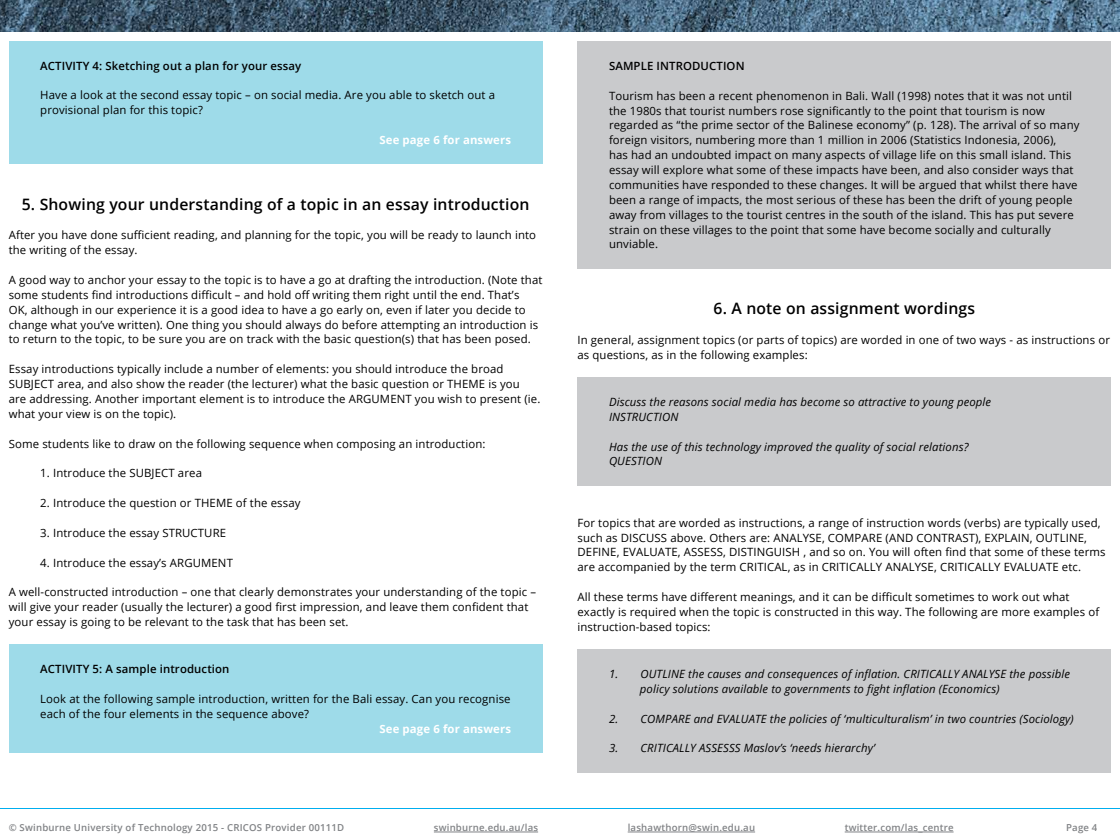
<style>
.page{position:relative;width:1120px;height:840px;background:#fff}
.page>*{position:absolute;margin:0;border:0;box-sizing:border-box;transform-origin:0 0}
.t1{font:600 15.75px "Open Sans";letter-spacing:.01em;color:#000}
.t2{font:11.38px/14.9px "Open Sans";letter-spacing:.01em;color:#000}
.t3{font:italic 11.38px/14.9px "Open Sans";letter-spacing:.01em;color:#000}
.t4{font:600 11.38px "Open Sans";letter-spacing:.01em;color:#000}
.t5{font:700 11.38px "Open Sans";letter-spacing:.01em;color:#fff}
.t6{font:600 9.62px "Open Sans";letter-spacing:.02em;color:#808285}
</style>
<div class="page">
<hr style="left:434px;top:832px;width:104px;height:1px;background:#808285">
<hr style="left:628px;top:832px;width:127px;height:1px;background:#808285">
<hr style="left:845px;top:832px;width:109px;height:1px;background:#808285">
<hr style="left:0;top:808px;width:1120px;height:1px;background:#00aeef">
<img style="left:0;top:0;width:1120px;height:32px">
<div style="left:9px;top:41px;width:533px;height:123px;background:#9edbe9"></div>
<div style="left:9px;top:644px;width:533px;height:109px;background:#9edbe9"></div>
<div style="left:578px;top:41px;width:533px;height:228px;background:#c9cacc"></div>
<div style="left:578px;top:377px;width:533px;height:109px;background:#c9cacc"></div>
<div style="left:578px;top:649px;width:533px;height:123px;background:#c9cacc"></div>
<p class="t4" style="left:40px;top:58px;width:263px">ACTIVITY 4: Sketching out a plan for your essay</p>
<p class="t2" style="left:40px;top:87px;width:456px">Have a look at the second essay topic – on social media. Are you able to sketch out a provisional plan for this topic?</p>
<p class="t5" style="left:379px;top:132px;width:133px">See page 6 for answers</p>
<h1 class="t1" style="left:22px;top:193px;width:509px">5. Showing your understanding of a topic in an essay introduction</h1>
<p class="t2" style="left:9px;top:227px;width:529px">After you have done sufficient reading, and planning for the topic, you will be ready to launch into the writing of the essay.</p>
<p class="t2" style="left:9px;top:272px;width:535px">A good way to anchor your essay to the topic is to have a go at drafting the introduction. (Note that some students find introductions difficult – and hold off writing them right until the end. That’s<br>OK, although in our experience it is a good idea to have a go early on, even if later you decide to change what you’ve written). One thing you should always do before attempting an introduction is to return to the topic, to be sure you are on track with the basic question(s) that has been posed.</p>
<p class="t2" style="left:9px;top:361px;width:533px">Essay introductions typically include a number of elements: you should introduce the broad SUBJECT area, and also show the reader (the lecturer) what the basic question or THEME is you<br>are addressing. Another important element is to introduce the ARGUMENT you wish to present (ie. what your view is on the topic).</p>
<p class="t2" style="left:9px;top:436px;width:478px">Some students like to draw on the following sequence when composing an introduction:</p>
<p class="t2" style="left:40px;top:465px;width:163px">1. Introduce the SUBJECT area</p>
<p class="t2" style="left:40px;top:495px;width:262px">2. Introduce the question or THEME of the essay</p>
<p class="t2" style="left:40px;top:525px;width:187px">3. Introduce the essay STRUCTURE</p>
<p class="t2" style="left:40px;top:555px;width:194px">4. Introduce the essay’s ARGUMENT</p>
<p class="t2" style="left:9px;top:584px;width:529px">A well-constructed introduction – one that clearly demonstrates your understanding of the topic – will give your reader (usually the lecturer) a good first impression, and leave them confident that your essay is going to be relevant to the task that has been set.</p>
<p class="t4" style="left:40px;top:661px;width:191px">ACTIVITY 5: A sample introduction</p>
<p class="t2" style="left:40px;top:691px;width:472px">Look at the following sample introduction, written for the Bali essay. Can you recognise each of the four elements in the sequence above?</p>
<p class="t5" style="left:379px;top:721px;width:133px">See page 6 for answers</p>
<p class="t4" style="left:609px;top:58px;width:137px">SAMPLE INTRODUCTION</p>
<p class="t2" style="left:609px;top:88px;width:472px">Tourism has been a recent phenomenon in Bali. Wall (1998) notes that it was not until the 1980s that tourist numbers rose significantly to the point that tourism is now regarded as “the prime sector of the Balinese economy” (p. 128). The arrival of so many foreign visitors, numbering more than 1 million in 2006 (Statistics Indonesia, 2006),<br>has had an undoubted impact on many aspects of village life on this small island. This essay will explore what some of these impacts have been, and also consider ways that communities have responded to these changes. It will be argued that whilst there have been a range of impacts, the most serious of these has been the drift of young people away from villages to the tourist centres in the south of the island. This has put severe strain on these villages to the point that some have become socially and culturally unviable.</p>
<h1 class="t1" style="left:714px;top:298px;width:263px">6. A note on assignment wordings</h1>
<p class="t2" style="left:578px;top:332px;width:534px">In general, assignment topics (or parts of topics) are worded in one of two ways - as instructions or as questions, as in the following examples:</p>
<p class="t3" style="left:609px;top:394px;width:384px">Discuss the reasons social media has become so attractive to young people<br>INSTRUCTION</p>
<p class="t3" style="left:609px;top:439px;width:361px">Has the use of this technology improved the quality of social relations?<br>QUESTION</p>
<p class="t2" style="left:578px;top:515px;width:530px">For topics that are worded as instructions, a range of instruction words (verbs) are typically used, such as DISCUSS above. Others are: ANALYSE, COMPARE (AND CONTRAST), EXPLAIN, OUTLINE, DEFINE, EVALUATE, ASSESS, DISTINGUISH , and so on. You will often find that some of these terms are accompanied by the term CRITICAL, as in CRITICALLY ANALYSE, CRITICALLY EVALUATE etc.</p>
<p class="t2" style="left:578px;top:589px;width:523px">All these terms have different meanings, and it can be difficult sometimes to work out what exactly is required when the topic is constructed in this way. The following are more examples of instruction-based topics:</p>
<p class="t3" style="left:640px;top:666px;width:432px;text-indent:-31px">1. OUTLINE the causes and consequences of inflation. CRITICALLY ANALYSE the possible policy solutions available to governments to fight inflation (Economics)</p>
<p class="t3" style="left:609px;top:711px;width:466px">2. COMPARE and EVALUATE the policies of ‘multiculturalism’ in two countries (Sociology)</p>
<p class="t3" style="left:609px;top:740px;width:268px">3. CRITICALLY ASSESSS Maslov’s ‘needs hierarchy’</p>
<p class="t6" style="left:9px;top:821px;width:337px">© Swinburne University of Technology 2015 - CRICOS Provider 00111D</p>
<p class="t6" style="left:434px;top:821px;width:106px">swinburne.edu.au/las</p>
<p class="t6" style="left:628px;top:821px;width:129px">lashawthorn@swin.edu.au</p>
<p class="t6" style="left:845px;top:821px;width:110px">twitter.com/las_centre</p>
<p class="t6" style="left:1066px;top:821px;width:33px">Page 4</p>
</div>
